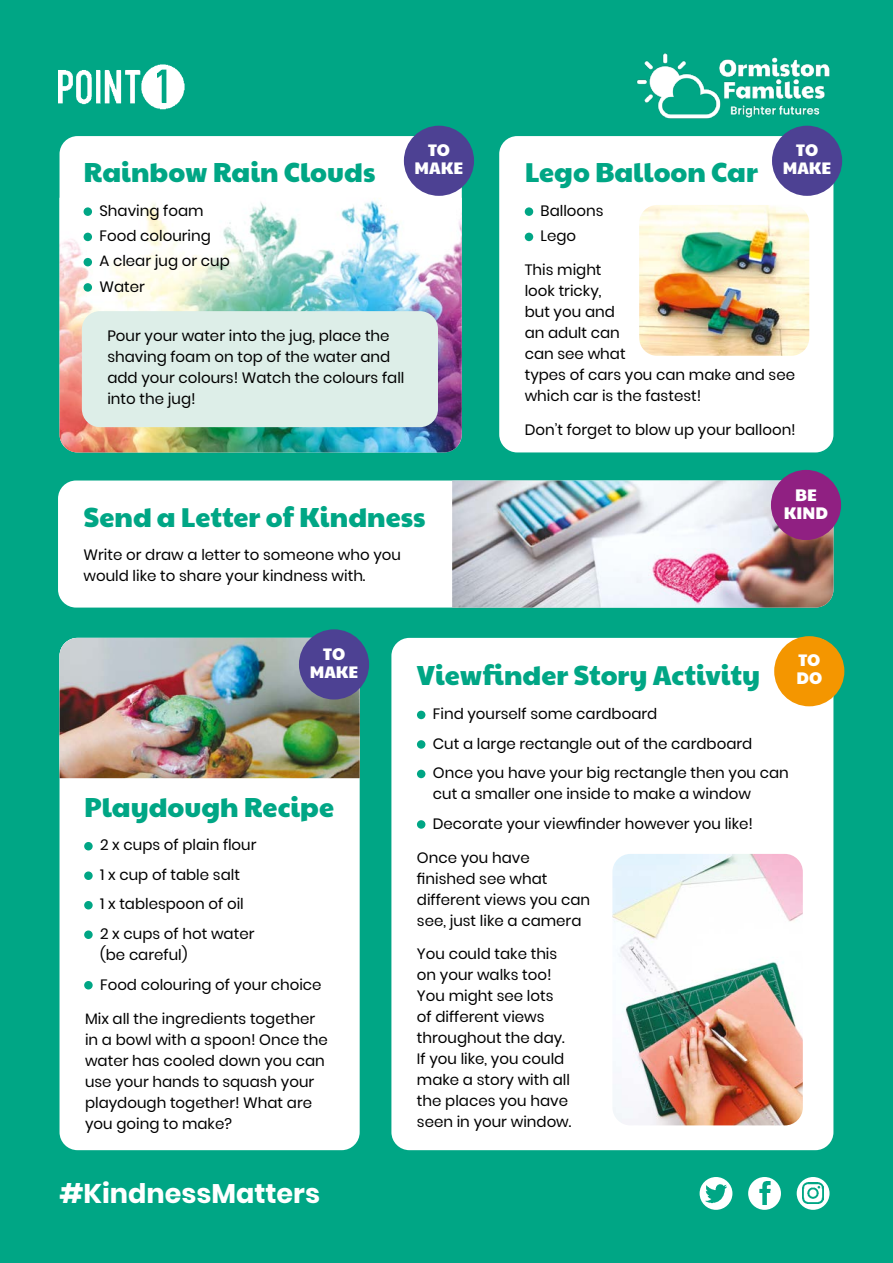
<style>
.page{position:relative;width:893px;height:1263px;background:#00a685}
.page>*{position:absolute;margin:0;border:0;box-sizing:border-box;transform-origin:0 0}
.t1{font:27px "Paytone One";color:#00a685}
.t2{font:700 27px "Poppins";color:#fff}
.t3{font:16.5px/18px "Paytone One";color:#fff;text-align:center}
.t4{font:15px/21px "Poppins";color:#000}
</style>
<div class="page">
<div style="left:60px;top:638px;width:300px;height:512px;background:#fff;border-radius:18px"></div>
<img style="left:60px;top:638px;width:300px;height:140px">
<div style="left:60px;top:136px;width:402px;height:316px;background:#fff;border-radius:18px"></div>
<img style="left:60px;top:198px;width:402px;height:254px">
<div style="left:499px;top:136px;width:334px;height:316px;background:#fff;border-radius:18px"></div>
<img style="left:59px;top:64px;width:126px;height:45px">
<img style="left:636px;top:53px;width:194px;height:73px">
<div style="left:700px;top:1177px;width:32px;height:33px;background:#fff;border-radius:50%"></div>
<img style="left:705px;top:1184px;width:22px;height:20px">
<div style="left:748px;top:1177px;width:33px;height:33px;background:#fff;border-radius:50%"></div>
<img style="left:759px;top:1182px;width:12px;height:23px">
<svg style="left:797px;top:1177px;width:32px;height:33px"></svg>
<img style="left:803px;top:1183px;width:20px;height:21px">
<div style="left:84px;top:207px;width:8px;height:9px;background:#00a685;border-radius:50%"></div>
<div style="left:84px;top:233px;width:8px;height:8px;background:#00a685;border-radius:50%"></div>
<div style="left:84px;top:258px;width:8px;height:8px;background:#00a685;border-radius:50%"></div>
<div style="left:84px;top:283px;width:8px;height:9px;background:#00a685;border-radius:50%"></div>
<div style="left:84px;top:842px;width:9px;height:8px;background:#00a685;border-radius:50%"></div>
<div style="left:84px;top:871px;width:9px;height:9px;background:#00a685;border-radius:50%"></div>
<div style="left:84px;top:901px;width:9px;height:8px;background:#00a685;border-radius:50%"></div>
<div style="left:84px;top:930px;width:9px;height:9px;background:#00a685;border-radius:50%"></div>
<div style="left:84px;top:981px;width:9px;height:8px;background:#00a685;border-radius:50%"></div>
<div style="left:525px;top:207px;width:8px;height:9px;background:#00a685;border-radius:50%"></div>
<div style="left:525px;top:233px;width:8px;height:8px;background:#00a685;border-radius:50%"></div>
<div style="left:58px;top:480px;width:775px;height:128px;background:#fff;border-radius:18px"></div>
<img style="left:452px;top:480px;width:381px;height:128px">
<div style="left:82px;top:311px;width:356px;height:116px;background:#ddeee8;border-radius:18px"></div>
<div style="left:299px;top:629px;width:70px;height:70px;background:#4d4193;border-radius:50%"></div>
<div style="left:772px;top:126px;width:70px;height:70px;background:#4d4193;border-radius:50%"></div>
<div style="left:404px;top:126px;width:70px;height:70px;background:#4d4193;border-radius:50%"></div>
<div style="left:771px;top:470px;width:70px;height:70px;background:#902082;border-radius:50%"></div>
<div style="left:391px;top:638px;width:442px;height:512px;background:#fff;border-radius:18px"></div>
<div style="left:417px;top:711px;width:8px;height:8px;background:#00a685;border-radius:50%"></div>
<div style="left:417px;top:740px;width:8px;height:9px;background:#00a685;border-radius:50%"></div>
<div style="left:417px;top:770px;width:8px;height:8px;background:#00a685;border-radius:50%"></div>
<div style="left:417px;top:820px;width:8px;height:9px;background:#00a685;border-radius:50%"></div>
<div style="left:774px;top:636px;width:70px;height:70px;background:#f49600;border-radius:50%"></div>
<img style="left:639px;top:205px;width:170px;height:151px">
<img style="left:612px;top:854px;width:191px;height:271px">
<h1 class="t1" style="left:84px;top:148px;width:293px">Rainbow Rain Clouds</h1>
<p class="t4" style="left:99px;top:198px;width:132px;line-height:25.2px">Shaving foam<br>Food colouring<br>A clear jug or cup<br>Water</p>
<p class="t3" style="left:415px;top:140px;width:50px">TO<br>MAKE</p>
<p class="t4" style="left:107px;top:326px;width:299px">Pour your water into the jug, place the shaving foam on top of the water and add your colours! Watch the colours fall into the jug!</p>
<h1 class="t1" style="left:84px;top:492px;width:344px">Send a Letter of Kindness</h1>
<p class="t4" style="left:84px;top:545px;width:319px">Write or draw a letter to someone who you would like to share your kindness with.</p>
<p class="t3" style="left:783px;top:140px;width:50px">TO<br>MAKE</p>
<h1 class="t1" style="left:525px;top:148px;width:235px">Lego Balloon Car</h1>
<p class="t4" style="left:541px;top:198px;width:64px;line-height:25.2px">Balloons<br>Lego</p>
<p class="t4" style="left:525px;top:259px;width:272px">This might<br>look tricky,<br>but you and<br>an adult can<br>can see what<br>types of cars you can make and see which car is the fastest!</p>
<p class="t4" style="left:525px;top:419px;width:273px">Don’t forget to blow up your balloon!</p>
<p class="t3" style="left:784px;top:485px;width:46px">BE<br>KIND</p>
<p class="t3" style="left:310px;top:643px;width:50px">TO<br>MAKE</p>
<h1 class="t1" style="left:84px;top:782px;width:251px">Playdough Recipe</h1>
<p class="t4" style="left:100px;top:830px;width:158px;line-height:29.5px">2 x cups of plain flour<br>1 x cup of table salt<br>1 x tablespoon of oil<br>2 x cups of hot water</p>
<p class="t4" style="left:100px;top:940px;width:223px;line-height:29.5px">(be careful)<br>Food colouring of your choice</p>
<p class="t4" style="left:85px;top:1008px;width:244px">Mix all the ingredients together in a bowl with a spoon! Once the water has cooled down you can use your hands to squash your playdough together! What are you going to make?</p>
<h1 class="t2" style="left:60px;top:1178px;width:262px">#KindnessMatters</h1>
<h1 class="t1" style="left:417px;top:651px;width:345px">Viewfinder Story Activity</h1>
<p class="t4" style="left:433px;top:699px;width:358px;line-height:29.5px">Find yourself some cardboard<br>Cut a large rectangle out of the cardboard<br>Once you have your big rectangle then you can</p>
<p class="t4" style="left:433px;top:779px;width:322px;line-height:29.5px">cut a smaller one inside to make a window<br>Decorate your viewfinder however you like!</p>
<p class="t4" style="left:417px;top:847px;width:175px">Once you have finished see what different views you can see, just like a camera</p>
<p class="t4" style="left:417px;top:944px;width:156px">You could take this on your walks too!<br>You might see lots of different views throughout the day.<br>If you like, you could make a story with all the places you have seen in your window.</p>
<p class="t3" style="left:796px;top:650px;width:27px;text-align:left">TO<br>DO</p>
</div>
